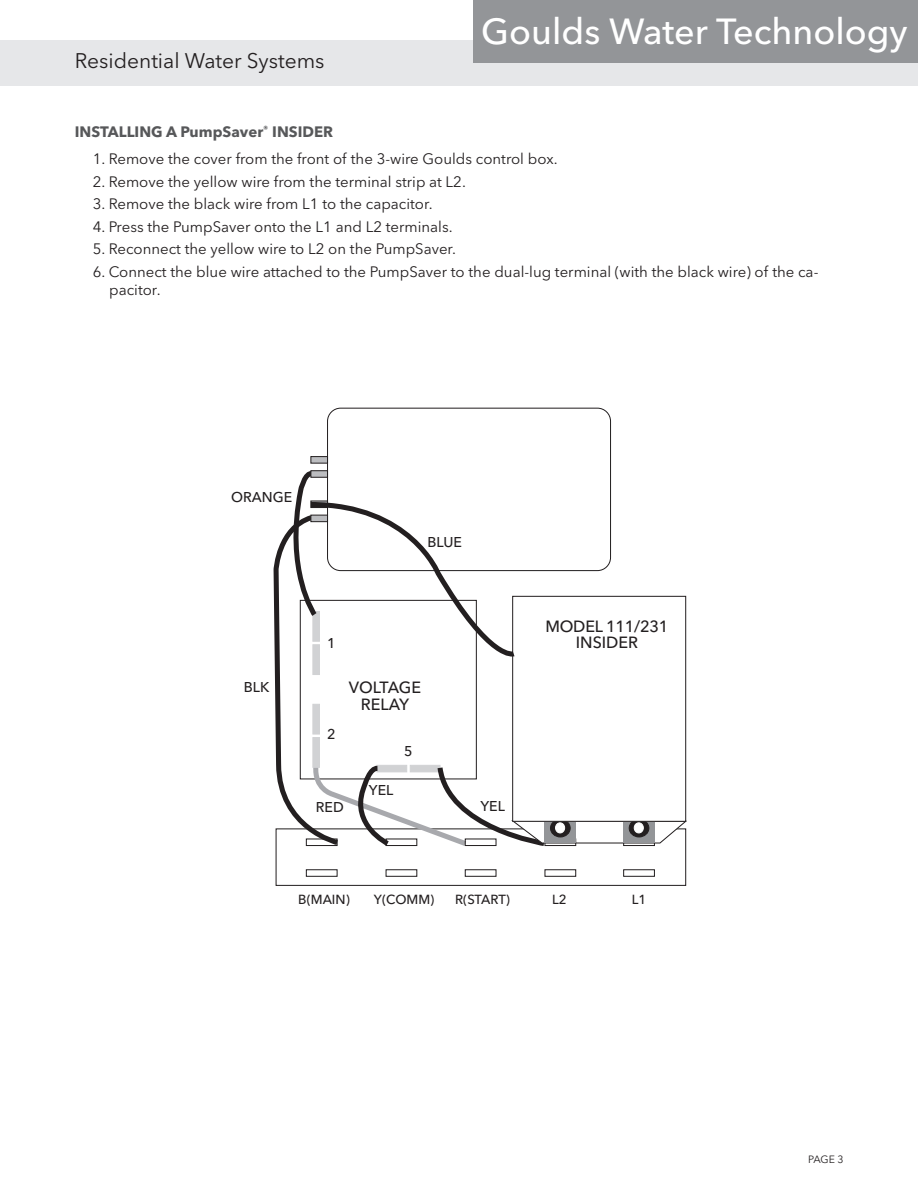
<style>
.page{position:relative;width:918px;height:1188px;background:#fff}
.page>*{position:absolute;margin:0;border:0;box-sizing:border-box;transform-origin:0 0}
.t1{font:500 36px "Avenir Next LT Pro";color:#fff}
.t2{font:21px "Avenir Next LT Pro";color:#231f20}
.t3{font:500 16.2px/16.2px "Avenir Next LT Pro";letter-spacing:-.015em;color:#231f20;text-align:center}
.t4{font:15px/18px "Avenir Next LT Pro";color:#231f20}
.heading{font:700 15px "Avenir Next LT Pro";color:#57585a}
.t5{font:500 14.1px "Avenir Next LT Pro";color:#231f20}
.t6{font:500 13.05px "Avenir Next LT Pro";color:#231f20}
.t7{font:10.5px "Avenir Next LT Pro";color:#231f20}
</style>
<div class="page">
<div style="left:0;top:40px;width:918px;height:46px;background:#e6e7e9"></div>
<hr style="left:0;top:0;width:1px;height:63px;background:#939598">
<div style="left:473px;top:0;width:445px;height:63px;background:#939598"></div>
<svg style="left:273px;top:408px;width:414px;height:478px"></svg>
<div style="left:310px;top:515px;width:18px;height:7px;background:#bcbdc0;border:1px solid #231f20"></div>
<h2 class="t2" style="left:75px;top:49px;width:251px">Residential Water Systems</h2>
<h1 class="t1" style="left:481px;top:10px;width:428px">Goulds Water Technology</h1>
<p class="heading" style="left:75px;top:123px;width:260px">INSTALLING A PumpSaver<sup>®</sup> INSIDER</p>
<p class="t4" style="left:93px;top:150px;width:466px">1. Remove the cover from the front of the 3-wire Goulds control box.</p>
<p class="t4" style="left:93px;top:173px;width:375px">2. Remove the yellow wire from the terminal strip at L2.</p>
<p class="t4" style="left:93px;top:195px;width:341px">3. Remove the black wire from L1 to the capacitor.</p>
<p class="t4" style="left:93px;top:218px;width:361px">4. Press the PumpSaver onto the L1 and L2 terminals.</p>
<p class="t4" style="left:93px;top:240px;width:365px">5. Reconnect the yellow wire to L2 on the PumpSaver.</p>
<p class="t4" style="left:109px;top:263px;width:711px;text-indent:-16px">6. Connect the blue wire attached to the PumpSaver to the dual-lug terminal (with the black wire) of the ca&shy;pacitor.</p>
<p class="t5" style="left:231px;top:488px;width:63px">ORANGE</p>
<p class="t5" style="left:427px;top:534px;width:36px">BLUE</p>
<p class="t5" style="left:327px;top:635px;width:10px">1</p>
<p class="t5" style="left:244px;top:679px;width:27px">BLK</p>
<p class="t3" style="left:349px;top:680px;width:74px">VOLTAGE<br>RELAY</p>
<p class="t5" style="left:327px;top:726px;width:10px">2</p>
<p class="t5" style="left:369px;top:781px;width:26px">YEL</p>
<p class="t5" style="left:404px;top:743px;width:10px">5</p>
<p class="t5" style="left:316px;top:799px;width:29px">RED</p>
<p class="t5" style="left:480px;top:798px;width:26px">YEL</p>
<p class="t3" style="left:545px;top:618px;width:125px">MODEL 111/231<br>INSIDER</p>
<p class="t6" style="left:298px;top:892px;width:53px">B(MAIN)</p>
<p class="t6" style="left:374px;top:892px;width:62px">Y(COMM)</p>
<p class="t6" style="left:455px;top:892px;width:56px">R(START)</p>
<p class="t6" style="left:552px;top:892px;width:16px">L2</p>
<p class="t6" style="left:632px;top:892px;width:16px">L1</p>
<p class="t7" style="left:808px;top:1153px;width:37px">PAGE 3</p>
</div>
